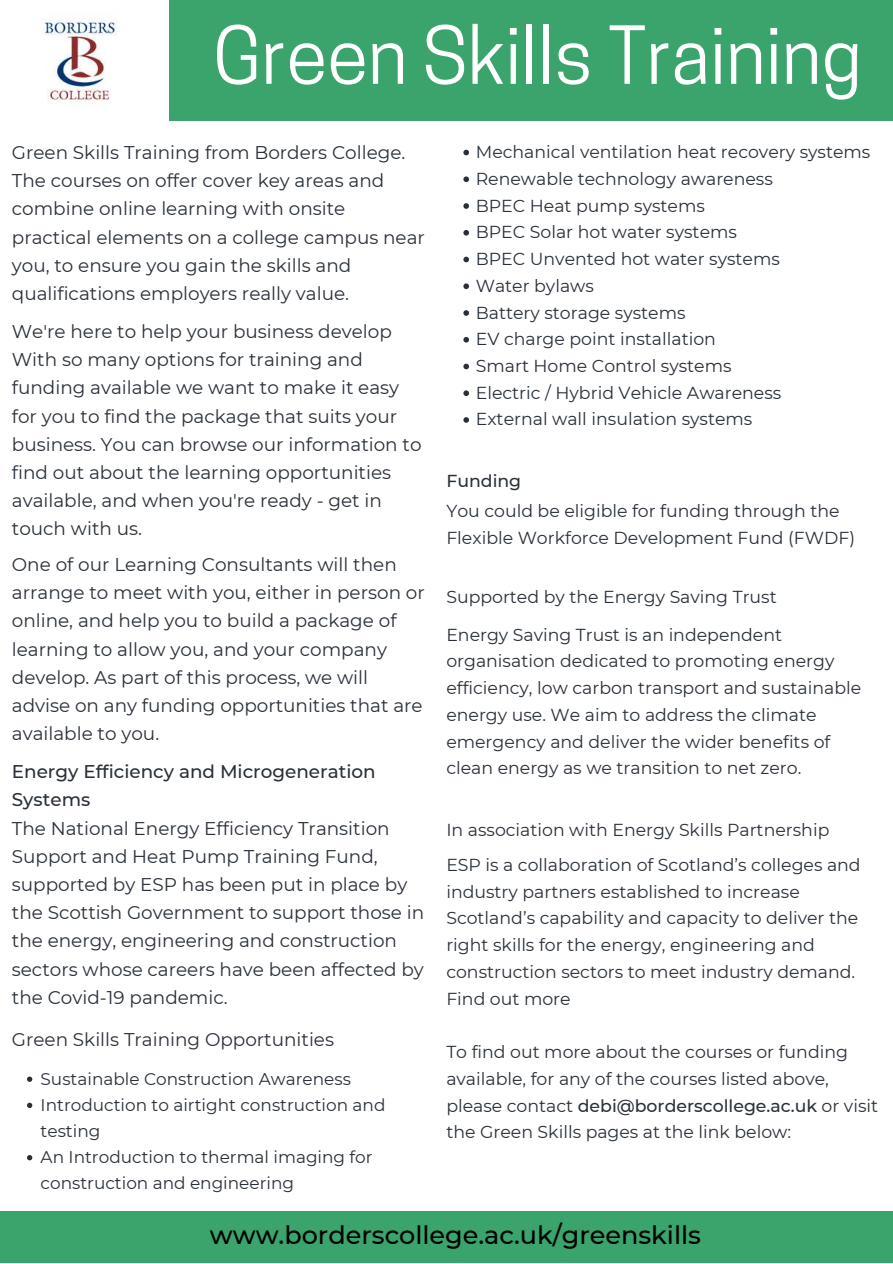
<style>
.page{position:relative;width:893px;height:1264px;background:#fff}
.page>*{position:absolute;margin:0;border:0;box-sizing:border-box;transform-origin:0 0}
.t1{font:75px "Cooper Hewitt";color:#fff}
.t2{font:500 25.5px "Montserrat";color:#000}
.t3{font:18.45px/28.2px "Montserrat";color:#293039}
.t4{font:500 18.45px/28.2px "Montserrat";color:#293039}
.t5{font:17.25px/26.7px "Montserrat";color:#293039}
.t6{font:500 17.25px "Montserrat";color:#293039}
.t7{font:16.95px/26.1px "Montserrat";color:#293039}
.s1{font-weight:500}
</style>
<div class="page">
<svg style="left:27px;top:1076px;width:5px;height:5px"></svg>
<svg style="left:27px;top:1102px;width:5px;height:5px"></svg>
<svg style="left:27px;top:1155px;width:5px;height:5px"></svg>
<svg style="left:463px;top:150px;width:6px;height:5px"></svg>
<svg style="left:463px;top:176px;width:6px;height:6px"></svg>
<svg style="left:463px;top:203px;width:6px;height:6px"></svg>
<svg style="left:463px;top:230px;width:6px;height:5px"></svg>
<svg style="left:463px;top:257px;width:6px;height:5px"></svg>
<svg style="left:463px;top:283px;width:6px;height:6px"></svg>
<svg style="left:463px;top:310px;width:6px;height:6px"></svg>
<svg style="left:463px;top:337px;width:6px;height:5px"></svg>
<svg style="left:463px;top:363px;width:6px;height:6px"></svg>
<svg style="left:463px;top:390px;width:6px;height:6px"></svg>
<svg style="left:463px;top:417px;width:6px;height:6px"></svg>
<div style="left:0;top:1211px;width:892px;height:51px;background:#3ba36c"></div>
<div style="left:0;top:0;width:892px;height:120px;background:#3ba36c"></div>
<img style="left:0;top:0;width:169px;height:120px">
<h1 class="t1" style="left:213px;top:28px;width:650px">Green Skills Training</h1>
<p class="t3" style="left:12px;top:138px;width:414px">Green Skills Training from Borders College.<br>The courses on offer cover key areas and combine online learning with onsite practical elements on a college campus near you, to ensure you gain the skills and qualifications employers really value.</p>
<p class="t3" style="left:12px;top:317px;width:411px">We're here to help your business develop With so many options for training and funding available we want to make it easy for you to find the package that suits your business. You can browse our information to find out about the learning opportunities available, and when you're ready - get in touch with us.</p>
<p class="t3" style="left:12px;top:550px;width:414px">One of our Learning Consultants will then arrange to meet with you, either in person or online, and help you to build a package of learning to allow you, and your company develop. As part of this process, we will advise on any funding opportunities that are available to you.</p>
<p class="t4" style="left:12px;top:757px;width:365px">Energy Efficiency and Microgeneration<br>Systems</p>
<p class="t3" style="left:12px;top:813px;width:414px">The National Energy Efficiency Transition Support and Heat Pump Training Fund, supported by ESP has been put in place by the Scottish Government to support those in the energy, engineering and construction sectors whose careers have been affected by the Covid-19 pandemic.</p>
<p class="t3" style="left:12px;top:1025px;width:324px">Green Skills Training Opportunities</p>
<p class="t7" style="left:41px;top:1065px;width:346px">Sustainable Construction Awareness<br>Introduction to airtight construction and testing<br>An Introduction to thermal imaging for construction and engineering</p>
<p class="t5" style="left:476px;top:138px;width:396px">Mechanical ventilation heat recovery systems<br>Renewable technology awareness<br>BPEC Heat pump systems<br>BPEC Solar hot water systems<br>BPEC Unvented hot water systems<br>Water bylaws<br>Battery storage systems<br>EV charge point installation<br>Smart Home Control systems<br>Electric / Hybrid Vehicle Awareness<br>External wall insulation systems</p>
<p class="t6" style="left:446px;top:470px;width:76px">Funding</p>
<p class="t5" style="left:446px;top:498px;width:410px">You could be eligible for funding through the<br>Flexible Workforce Development Fund (FWDF)</p>
<p class="t5" style="left:446px;top:578px;width:337px;line-height:37.2px">Supported by the Energy Saving Trust<br>Energy Saving Trust is an independent</p>
<p class="t5" style="left:446px;top:647px;width:416px">organisation dedicated to promoting energy efficiency, low carbon transport and sustainable energy use. We aim to address the climate emergency and deliver the wider benefits of clean energy as we transition to net zero.</p>
<p class="t5" style="left:446px;top:812px;width:416px;line-height:34.8px">In association with Energy Skills Partnership<br>ESP is a collaboration of Scotland’s colleges and</p>
<p class="t5" style="left:446px;top:878px;width:413px">industry partners established to increase Scotland’s capability and capacity to deliver the right skills for the energy, engineering and construction sectors to meet industry demand.<br>Find out more</p>
<p class="t5" style="left:446px;top:1038px;width:433px">To find out more about the courses or funding available, for any of the courses listed above, please contact <span class="s1">debi@borderscollege.ac.uk</span> or visit the Green Skills pages at the link below:</p>
<h2 class="t2" style="left:210px;top:1218px;width:492px">www.borderscollege.ac.uk/greenskills</h2>
</div>
